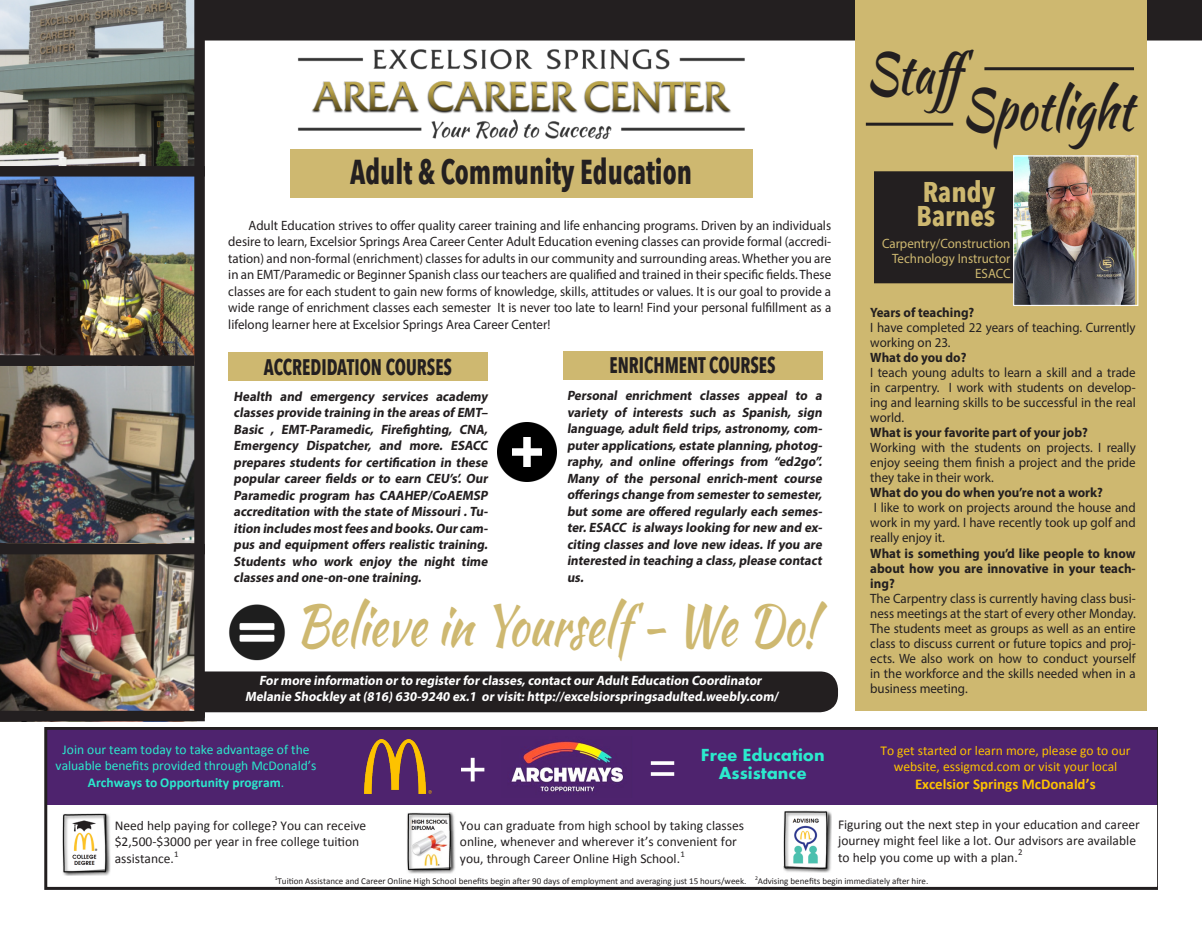
<style>
.page{position:relative;width:1202px;height:932px;background:#fff}
.page>*{position:absolute;margin:0;border:0;box-sizing:border-box;transform-origin:0 0}
.t1{font:56.7px "Kaushan Script";color:#231f20;scale:.8 1}
.t2{font:56.25px "Kaushan Script";color:#ceb870;scale:.82 1}
.t3{font:54px "Cambria";color:#fff}
.t4{font:700 34.5px "Avenir Next Condensed";color:#231f20;scale:.82 1}
.t5{font:700 28.5px "Avenir Next Condensed";color:#ceb870}
.t6{font:700 22.5px "Avenir Next Condensed";color:#231f20;scale:.82 1}
.t7{font:700 18px/18px "Aharoni";color:#2be9cd;text-align:center}
.t8{font:700 15px "Calibri";color:#fdc200}
.t9{font:13.5px/15px "Myriad Pro";color:#231f20;text-align:justify;scale:.96 1}
.t10{font:700 13.5px/16.5px "Myriad Pro";color:#231f20;text-align:justify;scale:.96 1}
.t11{font:13.5px/16.5px "Calibri";color:#231f20}
.t12{font:700 13.5px "Myriad Pro";color:#fff;scale:.96 1}
.t13{font:13.5px/16.5px "Calibri";color:#2be9cd;text-align:center}
.t14{font:13.5px/16.4px "Calibri";color:#fdc200;text-align:center}
.t15{font:13.5px "Myriad Pro";color:#ceb870;scale:.96 1}
.t16{font:9px "Calibri";color:#231f20}
.t17{font:8.85px "Calibri";color:#231f20}
.t18{font:5.7px "Calibri";color:#231f20}
.s1{font-weight:700}
</style>
<div class="page">
<div style="left:205px;top:0;width:997px;height:40px;background:#231f20"></div>
<div style="left:185px;top:671px;width:653px;height:41px;background:#231f20;border-radius:18px"></div>
<img style="left:0;top:0;width:194px;height:166px">
<img style="left:0;top:176px;width:194px;height:368px">
<div style="left:854px;top:0;width:292px;height:710px;background:#ceb870"></div>
<svg style="left:45px;top:727px;width:1112px;height:162px"></svg>
<img style="left:364px;top:739px;width:67px;height:54px">
<img style="left:501px;top:736px;width:131px;height:61px">
<img style="left:62px;top:813px;width:49px;height:62px">
<img style="left:406px;top:813px;width:49px;height:60px">
<img style="left:783px;top:810px;width:48px;height:62px">
<div style="left:290px;top:149px;width:462px;height:49px;background:#ceb870"></div>
<img style="left:290px;top:31px;width:462px;height:109px">
<img style="left:0;top:554px;width:194px;height:156px">
<div style="left:0;top:166px;width:205px;height:10px;background:#231f20"></div>
<div style="left:0;top:355px;width:194px;height:11px;background:#231f20"></div>
<div style="left:0;top:544px;width:205px;height:10px;background:#231f20"></div>
<div style="left:194px;top:0;width:11px;height:717px;background:#231f20"></div>
<div style="left:0;top:710px;width:205px;height:11px;background:#231f20"></div>
<div style="left:228px;top:352px;width:259px;height:29px;background:#ceb870"></div>
<div style="left:563px;top:351px;width:259px;height:29px;background:#ceb870"></div>
<img style="left:497px;top:423px;width:59px;height:58px">
<img style="left:229px;top:604px;width:56px;height:57px">
<hr style="left:866px;top:123px;width:87px;height:3px;background:#231f20">
<hr style="left:984px;top:67px;width:150px;height:3px;background:#231f20">
<div style="left:875px;top:173px;width:250px;height:109px;background:#231f20"></div>
<div style="left:874px;top:171px;width:253px;height:112px;border:3px solid #231f20"></div>
<img style="left:1015px;top:157px;width:119px;height:147px">
<div style="left:1013px;top:155px;width:125px;height:151px;border:1px solid #fff"></div>
<p class="t4" style="left:350px;top:150px;width:418px">Adult &amp; Community Education</p>
<p class="t9" style="left:228px;top:217px;width:629px;line-height:16.5px;text-indent:20px">Adult Education strives to offer quality career training and life enhancing programs. Driven by an individuals desire to learn, Excelsior Springs Area Career Center Adult Education evening classes can provide formal (accredi&shy;tation) and non-formal (enrichment) classes for adults in our community and surrounding areas. Whether you are in an EMT/Paramedic or Beginner Spanish class our teachers are qualified and trained in their specific fields. These classes are for each student to gain new forms of knowledge, skills, attitudes or values. It is our goal to provide a wide range of enrichment classes each semester It is never too late to learn! Find your personal fulfillment as a lifelong learner here at Excelsior Springs Area Career Center!</p>
<p class="t6" style="left:264px;top:353px;width:231px">ACCREDIDATION COURSES</p>
<p class="t6" style="left:609px;top:352px;width:204px">ENRICHMENT COURSES</p>
<p class="t10" style="left:234px;top:387px;width:268px;text-align:left">Health and emergency services academy classes provide training in the areas of EMT– Basic , EMT-Paramedic, Firefighting, CNA, Emergency Dispatcher, and more. ESACC prepares students for certification in these popular career fields or to earn CEU’s’. Our Paramedic program has CAAHEP/CoAEMSP accreditation with the state of Missouri.Tu&shy;ition includes most fees and books.Our cam&shy;pus and equipment offers realistic training.<br>Students who work enjoy the night time classes and one-on-one training.</p>
<p class="t10" style="left:567px;top:387px;width:269px">Personal enrichment classes appeal to a variety of interests such as Spanish, sign language, adult field trips, astronomy, com&shy;puter applications,estate planning,photog&shy;raphy, and online offerings from “ed2go”.<br>Many of the personal enrich-ment course offerings change from semester to semester, but some are offered regularly each semes&shy;ter.ESACC is always looking for new and ex&shy;citing classes and love new ideas. If you are interested in teaching a class,please contact us.</p>
<p class="t2" style="left:295px;top:584px;width:638px">Believe in Yourself - We Do!</p>
<p class="t12" style="left:259px;top:671px;width:527px">For more information or to register for classes,contact our Adult Education Coordinator</p>
<p class="t12" style="left:245px;top:687px;width:559px">Melanie Shockley at (816)630-9240 ex.1 or visit:http://excelsiorspringsadulted.weebly.com/</p>
<p class="t1" style="left:866px;top:31px;width:148px">Staff</p>
<p class="t1" style="left:961px;top:67px;width:216px">Spotlight</p>
<p class="t5" style="left:922px;top:174px;width:74px">Randy</p>
<p class="t5" style="left:916px;top:198px;width:80px">Barnes</p>
<p class="t15" style="left:882px;top:235px;width:135px">Carpentry/Construction</p>
<p class="t15" style="left:892px;top:250px;width:125px">Technology Instructor</p>
<p class="t15" style="left:975px;top:265px;width:38px">ESACC</p>
<p class="t10" style="left:870px;top:304px;width:110px">Years of teaching?</p>
<p class="t9" style="left:870px;top:320px;width:278px">I have completed 22 years of teaching. Currently working on 23.</p>
<p class="t10" style="left:870px;top:349px;width:102px">What do you do?</p>
<p class="t9" style="left:870px;top:365px;width:278px">I teach young adults to learn a skill and a trade in carpentry. I work with students on develop&shy;ing and learning skills to be successful in the real world.</p>
<p class="t10" style="left:870px;top:424px;width:228px">What is your favorite part of your job?</p>
<p class="t9" style="left:870px;top:440px;width:278px">Working with the students on projects. I really enjoy seeing them finish a project and the pride they take in their work.</p>
<p class="t10" style="left:870px;top:484px;width:244px">What do you do when you’re not a work?</p>
<p class="t9" style="left:870px;top:500px;width:278px">I like to work on projects around the house and work in my yard. I have recently took up golf and really enjoy it.</p>
<p class="t10" style="left:870px;top:545px;width:278px;line-height:15px">What is something you’d like people to know about how you are innovative in your teach&shy;ing?</p>
<p class="t9" style="left:870px;top:590px;width:278px">The Carpentry class is currently having class busi&shy;ness meetings at the start of every other Monday.<br>The students meet as groups as well as an entire class to discuss current or future topics and proj&shy;ects. We also work on how to conduct yourself in the workforce and the skills needed when in a business meeting.</p>
<p class="t13" style="left:56px;top:741px;width:262px">Join our team today to take advantage of the valuable benefits provided through McDonald’s<br><span class="s1">Archways to Opportunity program</span>.</p>
<p class="t14" style="left:880px;top:742px;width:251px">To get started or learn more, please go to our website, essigmcd.com or visit your local</p>
<p class="t7" style="left:701px;top:748px;width:125px">Free Education<br>Assistance</p>
<p class="t3" style="left:458px;top:734px;width:31px">+</p>
<p class="t3" style="left:647px;top:733px;width:31px">=</p>
<p class="t8" style="left:915px;top:774px;width:182px">Excelsior Springs McDonald’s</p>
<p class="t11" style="left:115px;top:817px;width:253px">Need help paying for college? You can receive $2,500-$3000 per year in free college tuition assistance.</p>
<p class="t17" style="left:174px;top:848px;width:6px">1</p>
<p class="t11" style="left:460px;top:817px;width:286px">You can graduate from high school by taking classes online, whenever and wherever it’s convenient for you, through Career Online High School.</p>
<p class="t17" style="left:680px;top:848px;width:6px">1</p>
<p class="t11" style="left:838px;top:816px;width:303px">Figuring out the next step in your education and career journey might feel like a lot. Our advisors are available to help you come up with a plan.</p>
<p class="t17" style="left:1018px;top:846px;width:6px">2</p>
<p class="t18" style="left:275px;top:874px;width:4px">1</p>
<p class="t16" style="left:278px;top:875px;width:470px">Tuition Assistance and Career Online High School benefits begin after 90 days of employment and averaging just 15 hours/week.</p>
<p class="t18" style="left:755px;top:874px;width:4px">2</p>
<p class="t16" style="left:758px;top:875px;width:172px">Advising benefits begin immediately after hire.</p>
</div>
